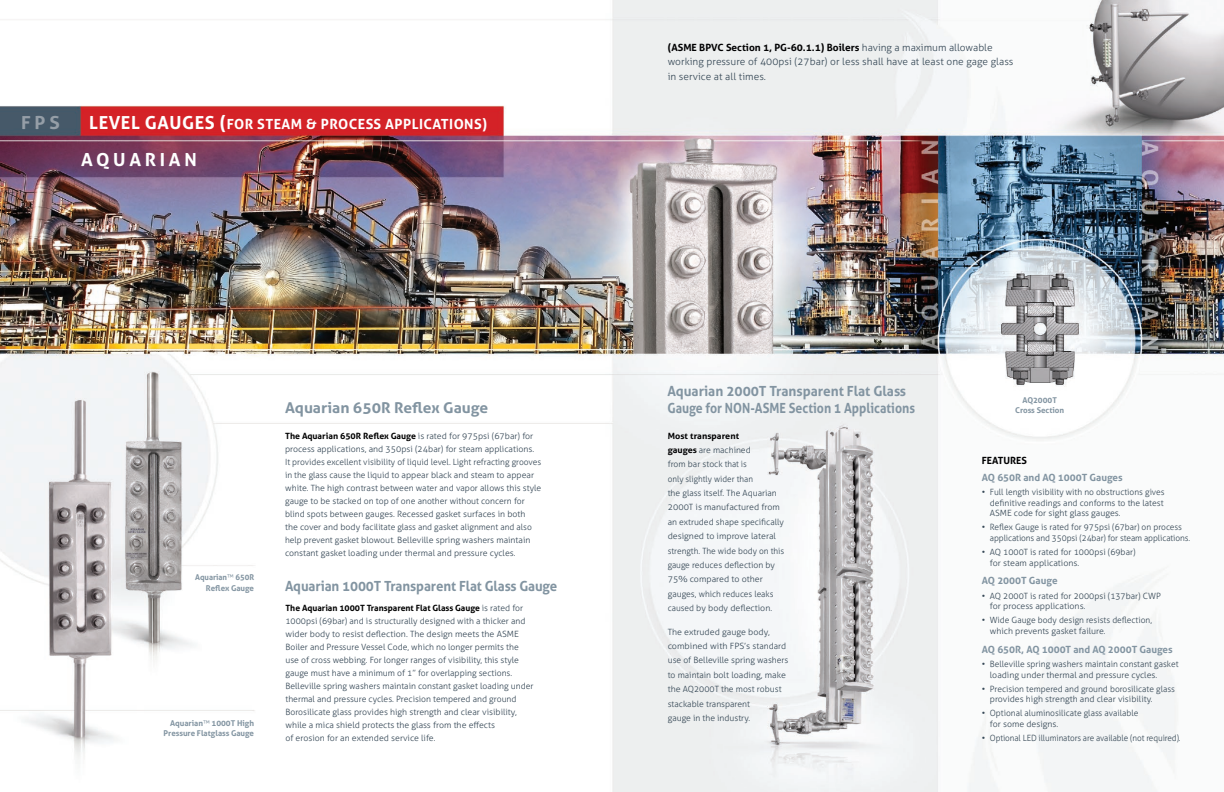
<style>
.page{position:relative;width:1224px;height:792px;background:#fff}
.page>*{position:absolute;margin:0;border:0;box-sizing:border-box;transform-origin:0 0}
.Intro_Text{font:700 18px "Aller";letter-spacing:.2em;color:#fff}
.Intro_Text-2{font:700 18px "Aller";color:#959ea7;scale:1.05 1}
.Intro_Text-3{font:700 14.9px "Aller";color:#8294a1;scale:1.05 1}
.Intro_Text-4{font:700 14px "Aller";letter-spacing:.03em;color:#fff}
.Intro_Text-5{font:700 14px "Aller";color:#8294a1;scale:.95 1}
.Intro_Text-6{font:700 14px "Aller";color:#8294a1;scale:.88 1}
.Intro_Text-7{font:700 14px "Aller";color:#8294a1}
.Intro_Text-8{font:300 9.9px "Aller";letter-spacing:.005em;color:#354755}
.Intro_Text-9{font:700 9.9px "Aller";color:#000001}
.Intro_Text-10{font:700 9.9px "Aller";color:#8294a1}
.Intro_Text-11{font:300 8.6px/13px "Aller";color:#354755}
.Intro_Text-12{font:300 8.6px/14.4px "Aller";color:#354755;scale:1.05 1}
.Intro_Text-13{font:300 8.6px "Aller";color:#354755;scale:.95 1}
.Intro_Text-14{font:700 8.6px "Aller";letter-spacing:.005em;color:#000001;scale:1.05 1}
.Intro_Text-15{font:700 8px "Aller";color:#8294a1}
.s1{font-size:18px}
.s2{font-weight:300}
.s3{font-weight:700;color:#000001}
.s4{font-weight:300;color:#354755}
.s5{font-weight:400}
</style>
<div class="page">
<img style="left:0;top:0;width:1224px;height:792px">
<p class="Intro_Text-2" style="left:21px;top:111px;width:38px">FPS</p>
<p class="Intro_Text-4" style="left:89px;top:115px;width:399px"><span class="s1">LEVEL GAUGES (</span>FOR STEAM &amp; PROCESS APPLICATIONS)</p>
<p class="Intro_Text" style="left:81px;top:148px;width:117px">AQUARIAN</p>
<p class="Intro_Text-15" style="left:195px;top:572px;width:60px">Aquarian<span class="s2">™</span> 650R</p>
<p class="Intro_Text-15" style="left:206px;top:583px;width:50px">Reflex Gauge</p>
<p class="Intro_Text-15" style="left:170px;top:718px;width:86px">Aquarian<span class="s2">™</span> 1000T High</p>
<p class="Intro_Text-15" style="left:164px;top:728px;width:92px">Pressure Flatglass Gauge</p>
<p class="Intro_Text-3" style="left:285px;top:399px;width:195px">Aquarian 650R Reflex Gauge</p>
<p class="Intro_Text-11" style="left:285px;top:430px;width:251px"><span class="s3">The Aquarian 650R Reflex Gauge</span> is rated for 975psi (67bar) for process applications, and 350psi (24bar) for steam applications.</p>
<p class="Intro_Text-11" style="left:285px;top:456px;width:258px">It provides excellent visibility of liquid level. Light refracting grooves in the glass cause the liquid to appear black and steam to appear white. The high contrast between water and vapor allows this style gauge to be stacked on top of one another without concern for blind spots between gauges. Recessed gasket surfaces in both<br>the cover and body facilitate glass and gasket alignment and also<br>h elp prevent gasket blowout. Belleville spring washers maintain constant gasket loading under thermal and pressure cycles.</p>
<p class="Intro_Text-5" style="left:285px;top:578px;width:288px">Aquarian 1000T Transparent Flat Glass Gauge</p>
<p class="Intro_Text-11" style="left:285px;top:601px;width:241px"><span class="s3">The Aquarian 1000T Transparent Flat Glass Gauge</span> is rated for<br>1000psi (69bar) and is structurally designed with a thicker and wider body to resist deflection. The design meets the ASME</p>
<p class="Intro_Text-11" style="left:285px;top:640px;width:235px">Boiler and Pressure Vessel Code, which no longer permits the</p>
<p class="Intro_Text-11" style="left:285px;top:653px;width:250px">use of cross webbing. For l onger ranges of visibility, this style gauge must have a minimum of 1” for overlapping sections.<br>Belleville spring washers maintain constant gasket loading under thermal and pressure cycles. Precision tempered and ground</p>
<p class="Intro_Text-11" style="left:285px;top:705px;width:233px">Borosilicate gl ass provides high strength and clear visibility, while a mica shield protects the glass from the effects</p>
<p class="Intro_Text-11" style="left:285px;top:731px;width:152px">of erosion for an extended service life.</p>
<p class="Intro_Text-9" style="left:668px;top:41px;width:327px">(ASME BPVC Section 1, PG-60.1.1) Boilers <span class="s4">having a maximum allowable</span></p>
<p class="Intro_Text-8" style="left:668px;top:56px;width:347px">working pressure of 400psi (27bar) or less shall have at least one gage glass</p>
<p class="Intro_Text-8" style="left:668px;top:71px;width:100px">in service at all times.</p>
<p class="Intro_Text-7" style="left:667px;top:383px;width:240px">Aquarian 2000T Transparent Flat Glass</p>
<p class="Intro_Text-6" style="left:667px;top:400px;width:283px">Gauge for NON-ASME Section 1 Applications</p>
<p class="Intro_Text-14" style="left:668px;top:431px;width:70px">Most transparent</p>
<p class="Intro_Text-11" style="left:668px;top:444px;width:85px"><span class="s3">gauges</span> are machined</p>
<p class="Intro_Text-11" style="left:668px;top:458px;width:81px">from bar stock that is</p>
<p class="Intro_Text-13" style="left:668px;top:474px;width:91px">only slightly wider than</p>
<p class="Intro_Text-11" style="left:668px;top:486px;width:118px;line-height:14.4px">the glass itself. The Aquarian<br>2000T is manufactured from an extruded shape specifically designed to improve lateral strength. The wide body on this gauge reduces deflection by<br>75% compared to other</p>
<p class="Intro_Text-11" style="left:668px;top:586px;width:107px;line-height:14.4px">gauges, which reduces leaks caused by body deflection.</p>
<p class="Intro_Text-11" style="left:668px;top:625px;width:104px">The extruded gauge body,</p>
<p class="Intro_Text-12" style="left:668px;top:639px;width:116px">combined with FPS’s standard use of Belleville spring washers to maintain bolt loading, make the AQ2000T the most robust</p>
<p class="Intro_Text-11" style="left:668px;top:697px;width:84px">stackable transparent</p>
<p class="Intro_Text-11" style="left:668px;top:711px;width:84px">gauge in the industry.</p>
<p class="Intro_Text-15" style="left:1022px;top:395px;width:36px">AQ2000T</p>
<p class="Intro_Text-15" style="left:1015px;top:405px;width:51px">Cross Section</p>
<p class="Intro_Text-9" style="left:982px;top:454px;width:47px">FEATURES</p>
<p class="Intro_Text-10" style="left:982px;top:471px;width:142px">AQ 650R and AQ 1000T Gauges</p>
<p class="Intro_Text-11" style="left:982px;top:485px;width:184px"><span class="s5">•</span> Full length visibility with no obstructions gives</p>
<p class="Intro_Text-11" style="left:990px;top:496px;width:175px">definitive readings and conforms to the latest</p>
<p class="Intro_Text-11" style="left:990px;top:507px;width:132px">ASME code for sight glass gauges.</p>
<p class="Intro_Text-11" style="left:990px;top:522px;width:202px;line-height:10.6px;text-indent:-8px"><span class="s5">•</span> Reflex Gauge is rated for 975psi (67bar) on process applications and 350psi (24bar) for steam applications.</p>
<p class="Intro_Text-11" style="left:982px;top:546px;width:155px"><span class="s5">•</span> AQ 1000T is rated for 1000psi (69bar)</p>
<p class="Intro_Text-11" style="left:990px;top:556px;width:91px">for steam applications.</p>
<p class="Intro_Text-10" style="left:982px;top:575px;width:77px">AQ 2000T Gauge</p>
<p class="Intro_Text-11" style="left:982px;top:589px;width:181px"><span class="s5">•</span> AQ 2000T is rated for 2000psi (137bar) CWP</p>
<p class="Intro_Text-11" style="left:990px;top:600px;width:97px">for process applications.</p>
<p class="Intro_Text-11" style="left:982px;top:614px;width:172px"><span class="s5">•</span> Wide Gauge body design resists deflection,</p>
<p class="Intro_Text-11" style="left:990px;top:624px;width:117px">which prevents gasket failure.</p>
<p class="Intro_Text-10" style="left:982px;top:643px;width:192px">AQ 650R, AQ 1000T and AQ 2000T Gauges</p>
<p class="Intro_Text-11" style="left:990px;top:659px;width:190px;line-height:10.6px;text-indent:-8px"><span class="s5">•</span> Belleville spring washers maintain constant gasket loading under thermal and pressure cycles.</p>
<p class="Intro_Text-11" style="left:982px;top:682px;width:194px"><span class="s5">•</span> Precision tempered and ground borosilicate glass</p>
<p class="Intro_Text-11" style="left:990px;top:693px;width:164px">provides high strength and clear visibility.</p>
<p class="Intro_Text-11" style="left:982px;top:707px;width:158px"><span class="s5">•</span> Optional aluminosilicate glass available</p>
<p class="Intro_Text-11" style="left:990px;top:717px;width:70px">for some designs.</p>
<p class="Intro_Text-13" style="left:982px;top:733px;width:211px"><span class="s5">•</span> Optional LED illuminators are available (not required).</p>
</div>
